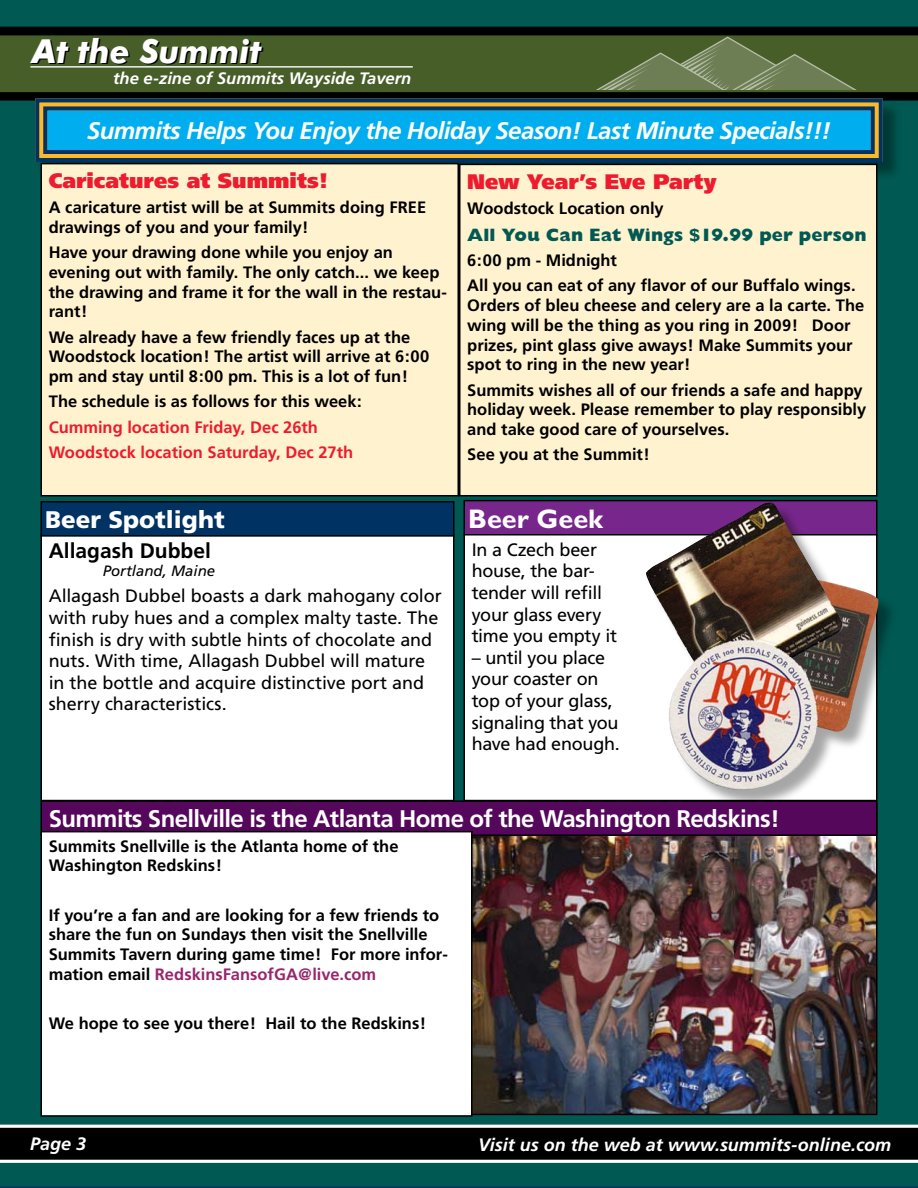
<style>
.page{position:relative;width:918px;height:1188px;background:#005953}
.page>*{position:absolute;margin:0;border:0;box-sizing:border-box;transform-origin:0 0}
.t1{font:italic 700 33.15px "Futura BT";color:#fff}
.t2{font:700 27px "Gill Sans";color:#fff}
.t3{font:italic 700 24px "Frutiger";letter-spacing:-.025em;color:#fff}
.t4{font:700 24px "Frutiger";letter-spacing:-.025em;color:#fff}
.t5{font:900 24px "Frutiger";color:#fff}
.t6{font:900 21px "Frutiger";color:#ed1b2d}
.t7{font:700 21px "Frutiger";color:#000}
.t8{font:18px/21.6px "Frutiger";letter-spacing:-.01em;color:#000}
.t9{font:italic 700 18px "Frutiger";color:#fff}
.t10{font:800 18px "Gill Sans";letter-spacing:.005em;color:#005953}
.t11{font:700 16.5px/19.8px "Frutiger";color:#000}
.t12{font:700 16.5px/25.2px "Frutiger";color:#ed1b2d}
.t13{font:italic 700 16.5px "Frutiger";color:#fff}
.t14{font:italic 15px "Frutiger";color:#000}
.s1{color:#99266b}
</style>
<div class="page">
<svg style="left:0;top:1125px;width:918px;height:38px;background:#282828"></svg>
<div style="left:0;top:27px;width:918px;height:74px;background:#000"></div>
<svg style="left:0;top:34px;width:918px;height:60px;background:#425625"></svg>
<hr style="left:30px;top:66px;width:383px;height:2px;background:#fff">
<svg style="left:567px;top:36px;width:324px;height:54px;background:#5b6e3f"></svg>
<div style="left:464px;top:501px;width:413px;height:34px;background:#77278b"></div>
<div style="left:464px;top:500px;width:414px;height:36px;border:2px solid #000"></div>
<div style="left:464px;top:535px;width:413px;height:266px;background:#fff"></div>
<div style="left:41px;top:535px;width:413px;height:266px;background:#fff"></div>
<div style="left:40px;top:534px;width:414px;height:267px;border:2px solid #000"></div>
<div style="left:41px;top:502px;width:413px;height:34px;background:#003263"></div>
<div style="left:40px;top:501px;width:414px;height:36px;border:2px solid #000"></div>
<div style="left:648px;top:503px;width:250px;height:308px;background:#000;opacity:.35"></div>
<img style="left:646px;top:500px;width:232px;height:294px">
<img style="left:472px;top:836px;width:403px;height:276px">
<div style="left:41px;top:801px;width:836px;height:34px;background:#54075b"></div>
<div style="left:40px;top:800px;width:838px;height:36px;border:2px solid #000"></div>
<div style="left:41px;top:832px;width:431px;height:284px;background:#fff"></div>
<div style="left:40px;top:831px;width:432px;height:286px;border:2px solid #000"></div>
<div style="left:36px;top:99px;width:867px;height:84px;background:#000;opacity:.35"></div>
<svg style="left:33px;top:96px;width:852px;height:68px;background:#2491ae"></svg>
<div style="left:43px;top:106px;width:832px;height:48px;border:4px solid #003263"></div>
<div style="left:41px;top:164px;width:417px;height:332px;background:#fff2cf"></div>
<div style="left:40px;top:163px;width:419px;height:333px;border:2px solid #000"></div>
<div style="left:460px;top:164px;width:417px;height:332px;background:#fff2cf"></div>
<div style="left:459px;top:164px;width:418px;height:332px;border:2px solid #000"></div>
<h1 class="t1" style="left:32px;top:31px;width:231px">At the Summit</h1>
<p class="t13" style="left:113px;top:68px;width:300px">the e-zine of Summits Wayside Tavern</p>
<h3 class="t3" style="left:87px;top:117px;width:745px">Summits Helps You Enjoy the Holiday Season! Last Minute Specials!!!</h3>
<p class="t6" style="left:49px;top:168px;width:281px">Caricatures at Summits!</p>
<p class="t11" style="left:49px;top:197px;width:379px">A caricature artist will be at Summits doing FREE drawings of you and your family!</p>
<p class="t11" style="left:49px;top:242px;width:400px">Have your drawing done while you enjoy an evening out with family. The only catch... we keep the drawing and frame it for the wall in the restau&shy;rant!</p>
<p class="t11" style="left:49px;top:327px;width:382px">We already have a few friendly faces up at the<br>Woodstock location! The artist will arrive at 6:00 pm and stay until 8:00 pm. This is a lot of fun!</p>
<p class="t11" style="left:49px;top:392px;width:314px">The schedule is as follows for this week:</p>
<p class="t12" style="left:49px;top:414px;width:306px">Cumming location Friday, Dec 26th<br>Woodstock location Saturday, Dec 27th</p>
<p class="t6" style="left:467px;top:168px;width:251px">New Year’s Eve Party</p>
<p class="t11" style="left:467px;top:198px;width:198px">Woodstock Location only</p>
<p class="t10" style="left:467px;top:224px;width:401px">All You Can Eat Wings $19.99 per person</p>
<p class="t11" style="left:467px;top:248px;width:390px;line-height:25.2px">6:00 pm - Midnight<br>All you can eat of any flavor of our Buffalo wings.</p>
<p class="t11" style="left:467px;top:295px;width:399px">Orders of bleu cheese and celery are a la carte. The wing will be the thing as you ring in 2009! Door prizes, pint glass give aways! Make Summits your spot to ring in the new year!</p>
<p class="t11" style="left:467px;top:380px;width:401px">Summits wishes all of our friends a safe and happy holiday week. Please remember to play responsibly and take good care of yourselves.</p>
<p class="t11" style="left:467px;top:445px;width:184px">See you at the Summit!</p>
<h3 class="t5" style="left:45px;top:505px;width:181px">Beer Spotlight</h3>
<p class="t7" style="left:49px;top:538px;width:164px">Allagash Dubbel</p>
<p class="t14" style="left:103px;top:562px;width:114px">Portland, Maine</p>
<p class="t8" style="left:49px;top:585px;width:394px">Allagash Dubbel boasts a dark mahogany color with ruby hues and a complex malty taste. The finish is dry with subtle hints of chocolate and nuts. With time, Allagash Dubbel will mature in the bottle and acquire distinctive port and sherry characteristics.</p>
<h2 class="t2" style="left:468px;top:503px;width:136px">Beer Geek</h2>
<p class="t8" style="left:472px;top:539px;width:147px">In a Czech beer house, the bar&shy;tender will refill your glass every time you empty it</p>
<p class="t8" style="left:472px;top:647px;width:150px">– until you place your coaster on top of your glass, signaling that you have had enough.</p>
<h3 class="t4" style="left:49px;top:805px;width:732px">Summits Snellville is the Atlanta Home of the Washington Redskins!</h3>
<p class="t11" style="left:49px;top:836px;width:351px">Summits Snellville is the Atlanta home of the<br>Washington Redskins!</p>
<p class="t11" style="left:49px;top:905px;width:401px">If you’re a fan and are looking for a few friends to share the fun on Sundays then visit the Snellville Summits Tavern during game time! For more infor&shy;mation email <span class="s1">RedskinsFansofGA@live.com</span></p>
<p class="t11" style="left:49px;top:1014px;width:379px">We hope to see you there! Hail to the Redskins!</p>
<p class="t9" style="left:30px;top:1133px;width:58px">Page 3</p>
<p class="t9" style="left:478px;top:1134px;width:414px">Visit us on the web at www.summits-online.com</p>
</div>
